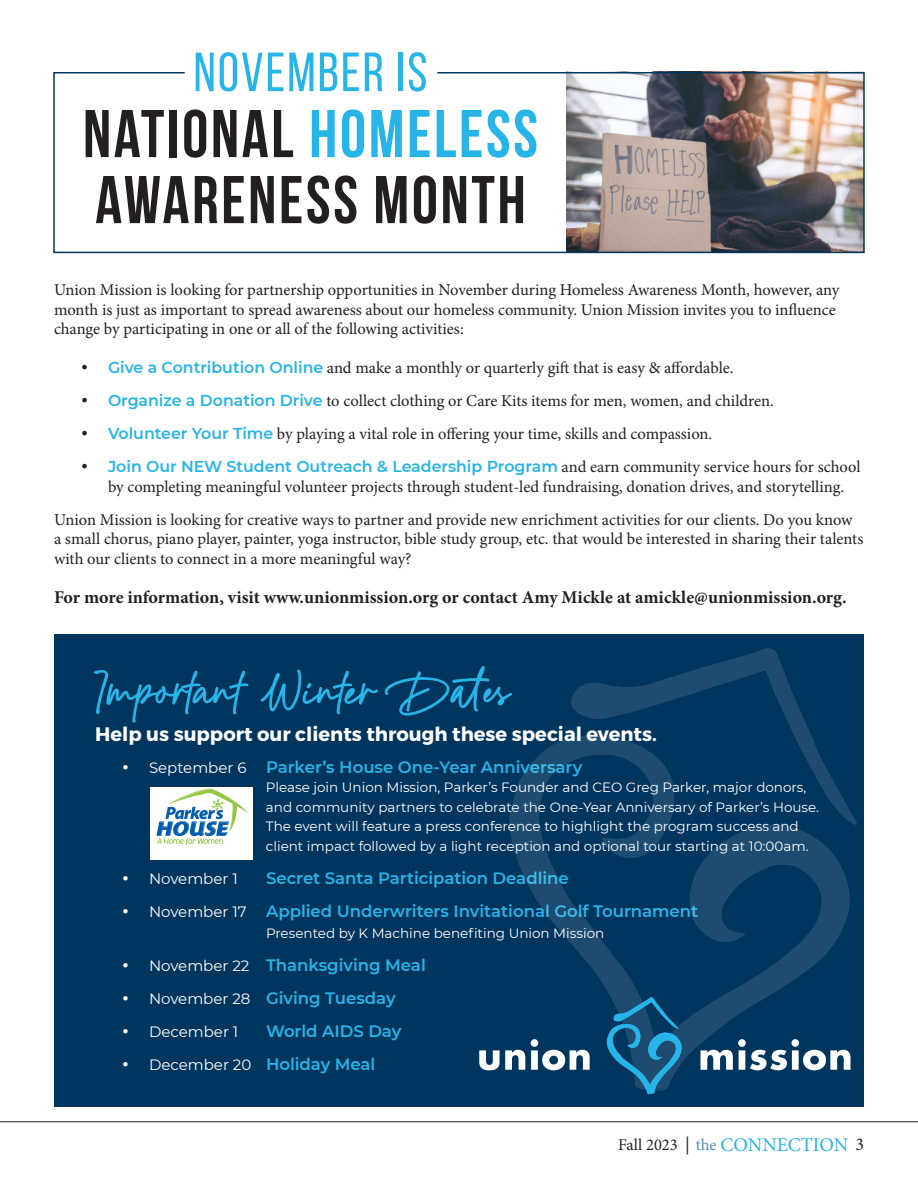
<style>
.page{position:relative;width:918px;height:1188px;background:#fff}
.page>*{position:absolute;margin:0;border:0;box-sizing:border-box;transform-origin:0 0}
.t1{font:67.35px "Bebas Neue";letter-spacing:.04em;color:#231f20}
.t2{font:55.05px "Bebas Neue";letter-spacing:.04em;color:#27b4e8}
.t3{font:700 54px "Golden Hopes Upright";color:#27b4e8}
.t4{font:700 19.5px "Montserrat";color:#fff}
.t5{font:19.5px "Minion Pro";color:#27b4e8}
.t6{font:700 18px "Minion Pro";color:#231f20}
.List_Paragraph{font:16.5px/19.5px "Minion Pro";letter-spacing:-.005em;color:#231f20}
.t7{font:600 16.5px "Montserrat";color:#27b4e8}
.List_Paragraph-2{font:600 15.75px "Montserrat";color:#27b4e8}
.t8{font:15px "Montserrat";color:#fff}
.t9{font:13.5px/19.5px "Montserrat";color:#fff}
.s1{font-weight:700;color:#27b4e8}
.s2{font-family:"Montserrat";font-weight:600;font-size:21px}
.s3{font-family:"Montserrat";font-weight:600;font-size:15.75px;color:#27b4e8}
.s4{font-size:21px;color:#231f20}
.s5{font-family:"Minion Pro";font-weight:400;font-size:16.5px;color:#231f20}
.s6{color:#fff}
.s7{font-weight:400;font-size:15px;color:#fff}
.s8{font-size:16.5px;color:#231f20}
.s9{font-size:18px;color:#231f20}
.s10{font-size:16.5px;color:#528ba7}
</style>
<div class="page">
<hr style="left:0;top:1121px;width:918px;height:1px;background:#231f20">
<div style="left:54px;top:634px;width:810px;height:472px;background:#00355e"></div>
<svg style="left:509px;top:738px;width:342px;height:333px"></svg>
<svg style="left:569px;top:648px;width:288px;height:177px"></svg>
<svg style="left:53px;top:71px;width:812px;height:183px"></svg>
<div style="left:150px;top:787px;width:102px;height:72px;background:#fff"></div>
<svg style="left:157px;top:789px;width:91px;height:56px"></svg>
<svg style="left:606px;top:997px;width:76px;height:97px"></svg>
<svg style="left:479px;top:1050px;width:46px;height:20px"></svg>
<svg style="left:531px;top:1039px;width:59px;height:31px"></svg>
<svg style="left:700px;top:1039px;width:150px;height:31px"></svg>
<p class="t2" style="left:194px;top:42px;width:235px">NOVEMBER IS</p>
<p class="t1" style="left:83px;top:97px;width:456px">NATIONAL <span class="s1">HOMELESS</span></p>
<p class="t1" style="left:95px;top:163px;width:432px">AWARENESS MONTH</p>
<p class="List_Paragraph" style="left:54px;top:280px;width:787px">Union Mission is looking for partnership opportunities in November during Homeless Awareness Month, however, any month is just as important to spread awareness about our homeless community. Union Mission invites you to influence change by participating in one or all of the following activities:</p>
<p class="List_Paragraph" style="left:81px;top:358px;width:654px"><span class="s2">•</span> <span class="s3">Give a Contribution Online</span> and make a monthly or quarterly gift that is easy &amp; affordable.</p>
<p class="List_Paragraph" style="left:81px;top:391px;width:695px"><span class="s2">•</span> <span class="s3">Organize a Donation Drive</span> to collect clothing or Care Kits items for men, women, and children.</p>
<p class="List_Paragraph" style="left:81px;top:424px;width:633px"><span class="s2">•</span> <span class="s3">Volunteer Your Time</span> by playing a vital role in offering your time, skills and compassion.</p>
<p class="List_Paragraph-2" style="left:81px;top:455px;width:781px"><span class="s4">•</span> Join Our NEW Student Outreach &amp; Leadership Program <span class="s5">and earn community service hours for school</span></p>
<p class="List_Paragraph" style="left:108px;top:477px;width:738px">by completing meaningful volunteer projects through student-led fundraising, donation drives, and storytelling.</p>
<p class="List_Paragraph" style="left:54px;top:510px;width:811px">Union Mission is looking for creative ways to partner and provide new enrichment activities for our clients. Do you know a small chorus, piano player, painter, yoga instructor, bible study group, etc. that would be interested in sharing their talents with our clients to connect in a more meaningful way?</p>
<p class="t6" style="left:54px;top:584px;width:794px">For more information, visit www.unionmission.org or contact Amy Mickle at amickle@unionmission.org.</p>
<p class="t3" style="left:95px;top:653px;width:421px">Important Winter Dates</p>
<p class="t4" style="left:95px;top:722px;width:563px">Help us support our clients through these special events.</p>
<p class="t7" style="left:122px;top:755px;width:462px"><span class="s6">•</span> <span class="s7">September 6</span> Parker’s House One-Year Anniversary</p>
<p class="t9" style="left:266px;top:777px;width:555px">Please join Union Mission, Parker’s Founder and CEO Greg Parker, major donors, and community partners to celebrate the One-Year Anniversary of Parker’s House.<br>The event will feature a press conference to highlight the program success and client impact followed by a light reception and optional tour starting at 10:00am.</p>
<p class="t8" style="left:122px;top:868px;width:117px">• November 1</p>
<p class="t7" style="left:266px;top:866px;width:304px">Secret Santa Participation Deadline</p>
<p class="t7" style="left:122px;top:899px;width:578px"><span class="s6">•</span> <span class="s7">November 17</span> Applied Underwriters Invitational Golf Tournament</p>
<p class="t9" style="left:266px;top:923px;width:340px">Presented by K Machine benefiting Union Mission</p>
<p class="t7" style="left:122px;top:953px;width:305px"><span class="s6">•</span> <span class="s7">November 22</span> Thanksgiving Meal</p>
<p class="t7" style="left:122px;top:986px;width:275px"><span class="s6">•</span> <span class="s7">November 28</span> Giving Tuesday</p>
<p class="t8" style="left:122px;top:1021px;width:118px">• December 1</p>
<p class="t7" style="left:266px;top:1019px;width:137px">World AIDS Day</p>
<p class="t7" style="left:122px;top:1052px;width:255px"><span class="s6">•</span> <span class="s7">December 20</span> Holiday Meal</p>
<p class="t5" style="left:618px;top:1132px;width:247px"><span class="s8">Fall 2023</span> <span class="s9">|</span> <span class="s10">the</span> CONNECTION <span class="s9">3</span></p>
</div>
